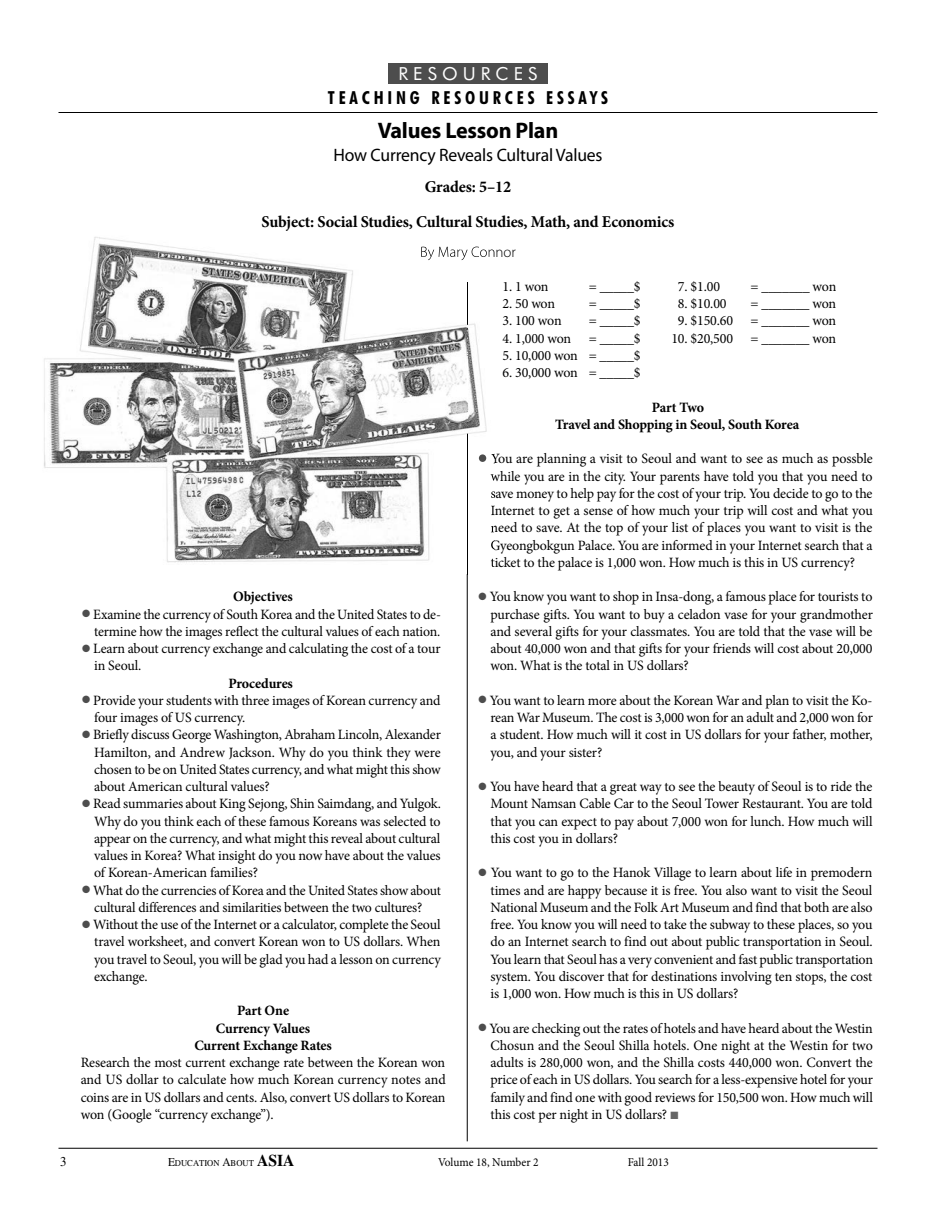
<style>
.page{position:relative;width:945px;height:1215px;background:#fff}
.page>*{position:absolute;margin:0;border:0;box-sizing:border-box;transform-origin:0 0}
.t1{font:700 22.5px "Myriad Pro";letter-spacing:-.01em;color:#000}
.t2{font:18px "Myriad Pro";letter-spacing:-.01em;color:#000}
.t3{font:700 condensed 18px "Futura BT";letter-spacing:.21em;color:#000}
.t4{font:18px "Futura BT";letter-spacing:.285em;color:#fff}
.t5{font:700 16.5px/34.5px "Minion Pro";letter-spacing:-.01em;color:#000;text-align:center}
.t6{font:14.25px/17.2px "Minion Pro";letter-spacing:-.015em;color:#000;text-align:justify}
.t7{font:700 14.25px/17.2px "Minion Pro";letter-spacing:-.015em;color:#000;text-align:center}
.t8{font:13.5px "EAA Times";color:#000;scale:.95 1}
.t9{font:12px "Minion Pro";color:#000;scale:.95 1}
.t10{font:9px "EAA Times";color:#000;scale:.95 1}
.s1{color:#4d4d4d}
.s2{color:#666}
.s3{font-size:12px}
.s4{font-weight:700;font-size:16.5px}
</style>
<div class="page">
<hr style="left:467px;top:282px;width:1px;height:859px;background:#000">
<hr style="left:58px;top:1148px;width:820px;height:1px;background:#000">
<div style="left:388px;top:63px;width:160px;height:21px;background:#4d4d4d"></div>
<hr style="left:58px;top:112px;width:820px;height:1px;background:#000">
<img style="left:44px;top:237px;width:451px;height:326px">
<img style="left:421px;top:247px;width:74px;height:13px">
<svg style="left:479px;top:453px;width:16px;height:11px"></svg>
<svg style="left:491px;top:473px;width:4px;height:8px"></svg>
<svg style="left:491px;top:491px;width:4px;height:7px"></svg>
<svg style="left:491px;top:506px;width:4px;height:10px"></svg>
<svg style="left:491px;top:525px;width:4px;height:7px"></svg>
<svg style="left:491px;top:540px;width:4px;height:10px"></svg>
<svg style="left:491px;top:558px;width:4px;height:9px"></svg>
<img style="left:467px;top:282px;width:1px;height:281px">
<p class="t4" style="left:399px;top:66px;width:140px">RESOURCES</p>
<p class="t3" style="left:328px;top:90px;width:282px">TEACHING RESOURCES ESSAYS</p>
<h1 class="t1" style="left:378px;top:122px;width:182px">Values Lesson Plan</h1>
<p class="t2" style="left:334px;top:148px;width:270px">How Currency Reveals Cultural Values</p>
<p class="t5" style="left:262px;top:171px;width:414px">Grades: 5–12<br>Subject: Social Studies, Cultural Studies, Math, and Economics</p>
<p class="t7" style="left:233px;top:589px;width:61px">Objectives</p>
<p class="t6" style="left:82px;top:607px;width:360px;text-align:right"><span class="s1">●</span> Examine the currency of South Korea and the United States to de&shy;termine how the images reflect the cultural values of each nation.</p>
<p class="t6" style="left:94px;top:641px;width:348px;text-indent:-12px"><span class="s1">●</span> Learn about currency exchange and calculating the cost of a tour in Seoul.</p>
<p class="t7" style="left:229px;top:676px;width:66px">Procedures</p>
<p class="t6" style="left:94px;top:693px;width:348px;text-indent:-12px"><span class="s1">●</span> Provide your students with three images of Korean currency and four images of US currency.</p>
<p class="t6" style="left:94px;top:727px;width:348px;text-indent:-12px"><span class="s1">●</span> Briefly discuss George Washington, Abraham Lincoln, Alexander Hamilton, and Andrew Jackson. Why do you think they were chosen to be on United States currency, and what might this show about American cultural values?</p>
<p class="t6" style="left:94px;top:796px;width:348px;text-indent:-12px"><span class="s1">●</span> Read summaries about King Sejong, Shin Saimdang, and Yulgok.<br>Why do you think each of these famous Koreans was selected to appear on the currency, and what might this reveal about cultural values in Korea? What insight do you now have about the values of Korean-American families?</p>
<p class="t6" style="left:82px;top:883px;width:360px;text-align:center"><span class="s1">●</span> What do the currencies of Korea and the United States show about cultural differences and similarities between the two cultures?</p>
<p class="t6" style="left:94px;top:917px;width:348px;text-indent:-12px"><span class="s1">●</span> Without the use of the Internet or a calculator, complete the Seoul travel worksheet, and convert Korean won to US dollars. When you travel to Seoul, you will be glad you had a lesson on currency exchange.</p>
<p class="t7" style="left:194px;top:1003px;width:139px">Part One<br>Currency Values<br>Current Exchange Rates</p>
<p class="t6" style="left:81px;top:1055px;width:367px">Research the most current exchange rate between the Korean won and US dollar to calculate how much Korean currency notes and coins are in US dollars and cents. Also, convert US dollars to Korean won (Google “currency exchange”).</p>
<p class="t6" style="left:503px;top:279px;width:48px">1. 1 won</p>
<p class="t6" style="left:589px;top:279px;width:53px">= _____$</p>
<p class="t6" style="left:678px;top:279px;width:44px">7. $1.00</p>
<p class="t6" style="left:751px;top:279px;width:87px">= _______ won</p>
<p class="t6" style="left:503px;top:296px;width:54px">2. 50 won</p>
<p class="t6" style="left:589px;top:296px;width:53px">= _____$</p>
<p class="t6" style="left:678px;top:296px;width:50px">8. $10.00</p>
<p class="t6" style="left:751px;top:296px;width:87px">= _______ won</p>
<p class="t6" style="left:503px;top:313px;width:61px">3. 100 won</p>
<p class="t6" style="left:589px;top:313px;width:53px">= _____$</p>
<p class="t6" style="left:678px;top:313px;width:160px">9. $150.60 = _______ won</p>
<p class="t6" style="left:503px;top:331px;width:140px">4. 1,000 won = _____$</p>
<p class="t6" style="left:671px;top:331px;width:166px">10. $20,500 = _______ won</p>
<p class="t6" style="left:503px;top:348px;width:140px">5. 10,000 won = _____$</p>
<p class="t6" style="left:503px;top:365px;width:140px">6. 30,000 won = _____$</p>
<p class="t7" style="left:555px;top:400px;width:246px">Part Two<br>Travel and Shopping in Seoul, South Korea</p>
<p class="t6" style="left:490px;top:451px;width:384px;text-indent:-12px"><span class="s1">●</span> You are planning a visit to Seoul and want to see as much as possble while you are in the city. Your parents have told you that you need to save money to help pay for the cost of your trip. You decide to go to the Internet to get a sense of how much your trip will cost and what you need to save. At the top of your list of places you want to visit is the Gyeongbokgun Palace. You are informed in your Internet search that a ticket to the palace is 1,000 won. How much is this in US currency?</p>
<p class="t6" style="left:491px;top:589px;width:384px;text-indent:-12px"><span class="s1">●</span> You know you want to shop in Insa-dong, a famous place for tourists to purchase gifts. You want to buy a celadon vase for your grandmother and several gifts for your classmates. You are told that the vase will be about 40,000 won and that gifts for your friends will cost about 20,000 won. What is the total in US dollars?</p>
<p class="t6" style="left:491px;top:693px;width:384px;text-indent:-12px"><span class="s1">●</span> You want to learn more about the Korean War and plan to visit the Ko&shy;rean War Museum. The cost is 3,000 won for an adult and 2,000 won for a student. How much will it cost in US dollars for your father, mother, you, and your sister?</p>
<p class="t6" style="left:491px;top:779px;width:384px;text-indent:-12px"><span class="s1">●</span> You have heard that a great way to see the beauty of Seoul is to ride the Mount Namsan Cable Car to the Seoul Tower Restaurant. You are told that you can expect to pay about 7,000 won for lunch. How much will this cost you in dollars?</p>
<p class="t6" style="left:491px;top:865px;width:384px;text-indent:-12px"><span class="s1">●</span> You want to go to the Hanok Village to learn about life in premodern times and are happy because it is free. You also want to visit the Seoul National Museum and the Folk Art Museum and find that both are also free. You know you will need to take the subway to these places, so you do an Internet search to find out about public transportation in Seoul.<br>You learn that Seoul has a very convenient and fast public transportation system. You discover that for destinations involving ten stops, the cost is 1,000 won. How much is this in US dollars?</p>
<p class="t6" style="left:491px;top:1021px;width:384px;text-indent:-12px"><span class="s1">●</span> You are checking out the rates of hotels and have heard about the Westin Chosun and the Seoul Shilla hotels. One night at the Westin for two adults is 280,000 won, and the Shilla costs 440,000 won. Convert the price of each in US dollars. You search for a less-expensive hotel for your family and find one with good reviews for 150,500 won. How much will this cost per night in US dollars? <span class="s2">■</span></p>
<p class="t8" style="left:60px;top:1157px;width:8px">3</p>
<p class="t10" style="left:168px;top:1160px;width:135px"><span class="s3">E</span>DUCATION <span class="s3">A</span>BOUT <span class="s4">ASIA</span></p>
<p class="t9" style="left:438px;top:1157px;width:107px">Volume 18, Number 2</p>
<p class="t9" style="left:628px;top:1157px;width:45px">Fall 2013</p>
</div>
